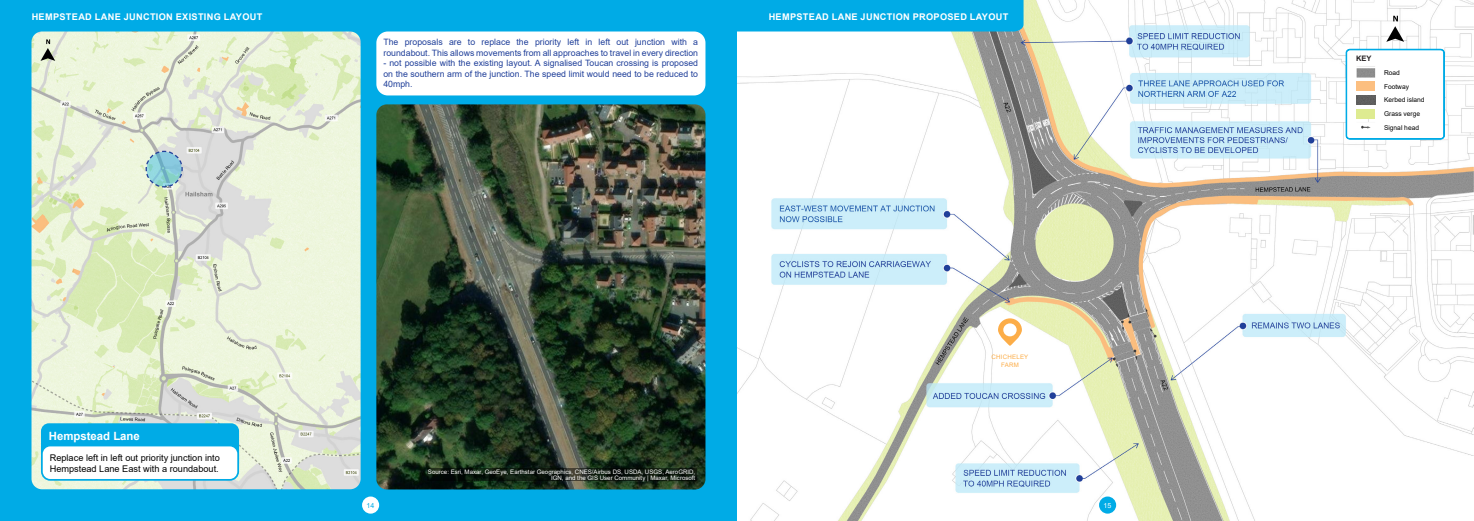
<style>
.page{position:relative;width:1474px;height:521px;background:#fff}
.page>*{position:absolute;margin:0;border:0;box-sizing:border-box;transform-origin:0 0}
.t1{font:700 11.38px "Arial";color:#fff}
.t2{font:9.19px/11px "Arial";color:#000}
.t3{font:700 9.19px "Arial";letter-spacing:.035em;color:#fff}
.t4{font:8.75px/10.5px "Arial";color:#21409a}
.t5{font:700 7.52px "Arial";color:#241f21}
.t6{font:7px "Arial";color:#00abe6}
.t7{font:7px "Arial";color:#fff}
.t8{font:6.65px/13.7px "Arial";color:#000}
.t9{font:6.12px/6.1px "Arial";color:#fff;text-align:right}
.t10{font:6.12px/7.4px "Arial";letter-spacing:.035em;color:#fcad48;text-align:center}
</style>
<div class="page">
<div style="left:0;top:0;width:737px;height:521px;background:#00abe6"></div>
<div style="left:362px;top:496px;width:17px;height:18px;background:#fff;border-radius:50%"></div>
<img style="left:737px;top:0;width:736px;height:521px">
<svg style="left:1345px;top:16px;width:111px;height:124px"></svg>
<svg style="left:998px;top:318px;width:23px;height:28px"></svg>
<div style="left:1099px;top:496px;width:17px;height:18px;background:#00abe6;border-radius:50%"></div>
<img style="left:32px;top:32px;width:328px;height:457px">
<svg style="left:41px;top:39px;width:14px;height:22px"></svg>
<svg style="left:145px;top:150px;width:38px;height:38px"></svg>
<div style="left:377px;top:32px;width:327px;height:63px;background:#fff;border-radius:10px"></div>
<div style="left:376px;top:32px;width:329px;height:63px;border:2px solid #fff;border-radius:10px"></div>
<div style="left:737px;top:0;width:286px;height:32px;background:#00abe6"></div>
<img style="left:376px;top:104px;width:329px;height:385px">
<svg style="left:427px;top:468px;width:269px;height:13px;background:#0e180e"></svg>
<div style="left:41px;top:423px;width:198px;height:48px;background:#00abe6;border-radius:8px"></div>
<div style="left:42px;top:445px;width:196px;height:35px;background:#fff;border-radius:8px"></div>
<div style="left:41px;top:445px;width:198px;height:36px;border:2px solid #00abe6;border-radius:8px"></div>
<p class="t3" style="left:32px;top:10px;width:232px">HEMPSTEAD LANE JUNCTION EXISTING LAYOUT</p>
<p class="t4" style="left:383px;top:37px;width:316px">The proposals are to replace the priority left in left out junction with a roundabout. This allows movements from all approaches to travel in every direction</p>
<p class="t4" style="left:383px;top:58px;width:316px;text-align:justify">- not possible with the existing layout. A signalised Toucan crossing is proposed on the southern arm of the junction. The speed limit would need to be reduced to 40mph.</p>
<p class="t3" style="left:768px;top:10px;width:241px">HEMPSTEAD LANE JUNCTION PROPOSED LAYOUT</p>
<h1 class="t1" style="left:49px;top:428px;width:93px">Hempstead Lane</h1>
<p class="t2" style="left:50px;top:452px;width:172px">Replace left in left out priority junction into<br>Hempstead Lane East with a roundabout.</p>
<p class="t6" style="left:366px;top:500px;width:9px">14</p>
<p class="t9" style="left:428px;top:468px;width:269px">Source: Esri, Maxar, GeoEye, Earthstar Geographics, CNES/Airbus DS, USDA, USGS, AeroGRID,<br>IGN, and the GIS User Community | Maxar, Microsoft</p>
<p class="t10" style="left:991px;top:353px;width:38px">CHICHELEY<br>FARM</p>
<p class="t7" style="left:1103px;top:500px;width:9px">15</p>
<p class="t5" style="left:1355px;top:53px;width:17px">KEY</p>
<p class="t8" style="left:1383px;top:66px;width:42px">Road<br>Footway<br>Kerbed island<br>Grass verge<br>Signal head</p>
</div>
